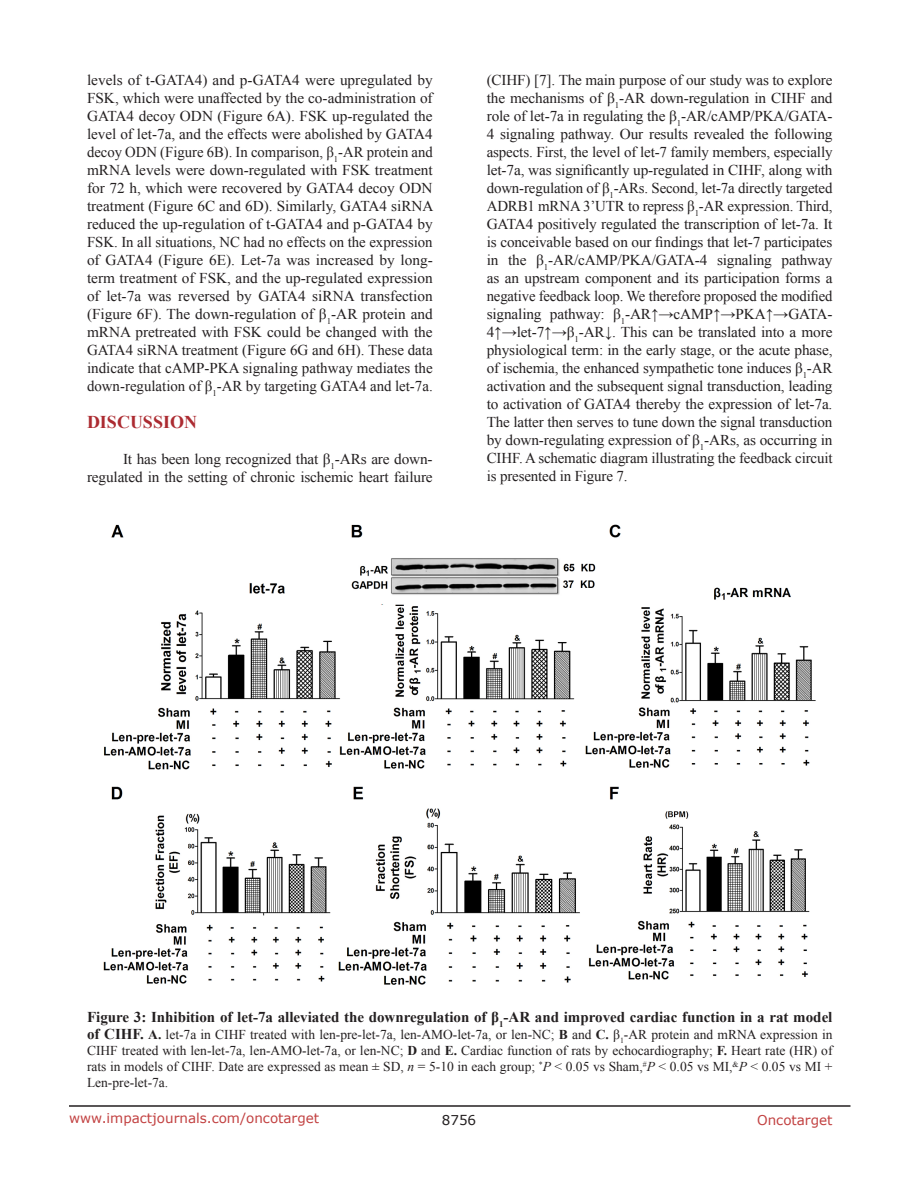
<style>
.page{position:relative;width:918px;height:1188px;background:#fff}
.page>*{position:absolute;margin:0;border:0;box-sizing:border-box;transform-origin:0 0}
.Heading{font:700 18px "Times New Roman";color:#ac2b31}
.BodyText{font:15px/18px "Times New Roman";letter-spacing:-.01em;color:#231f20;text-align:justify}
.figuretext{font:700 15px "Times New Roman";color:#231f20}
.figuretext-2{font:13.5px/16.2px "Times New Roman";color:#231f20;text-align:justify}
.t1{font:13.5px "Verdana";color:#c24141}
.t2{font:13.5px "Verdana";color:#231f20}
.s1{font-weight:700;font-size:15px}
.s2{font-weight:700}
.s3{font-style:italic}
</style>
<div class="page">
<hr style="left:69px;top:1105px;width:781px;height:2px;background:#231f20">
<img style="left:103px;top:524px;width:713px;height:461px">
<p class="BodyText" style="left:87px;top:71px;width:348px">levels of t-GATA4) and p-GATA4 were upregulated by FSK, which were unaffected by the co-administration of GATA4 decoy ODN (Figure 6A). FSK up-regulated the level of let-7a, and the effects were abolished by GATA4 decoy ODN (Figure 6B). In comparison, β<sub>1</sub>-AR protein and mRNA levels were down-regulated with FSK treatment for 72 h, which were recovered by GATA4 decoy ODN treatment (Figure 6C and 6D). Similarly, GATA4 siRNA reduced the up-regulation of t-GATA4 and p-GATA4 by FSK. In all situations, NC had no effects on the expression of GATA4 (Figure 6E). Let-7a was increased by long&shy;term treatment of FSK, and the up-regulated expression of let-7a was reversed by GATA4 siRNA transfection (Figure 6F). The down-regulation of β<sub>1</sub>-AR protein and mRNA pretreated with FSK could be changed with the GATA4 siRNA treatment (Figure 6G and 6H). These data indicate that cAMP-PKA signaling pathway mediates the down-regulation of β<sub>1</sub>-AR by targeting GATA4 and let-7a.</p>
<p class="Heading" style="left:87px;top:410px;width:112px">DISCUSSION</p>
<p class="BodyText" style="left:87px;top:450px;width:347px;text-align:right">It has been long recognized that β<sub>1</sub>-ARs are down&shy;regulated in the setting of chronic ischemic heart failure</p>
<p class="BodyText" style="left:487px;top:71px;width:347px">(CIHF) [7]. The main purpose of our study was to explore the mechanisms of β<sub>1</sub>-AR down-regulation in CIHF and role of let-7a in regulating the β<sub>1</sub>-AR/cAMP/PKA/GATA-4 signaling pathway. Our results revealed the following aspects. First, the level of let-7 family members, especially let-7a, was significantly up-regulated in CIHF, along with down-regulation of β<sub>1</sub>-ARs. Second, let-7a directly targeted ADRB1 mRNA 3’UTR to repress β<sub>1</sub>-AR expression. Third, GATA4 positively regulated the transcription of let-7a. It is conceivable based on our findings that let-7 participates in the β<sub>1</sub>-AR/cAMP/PKA/GATA-4 signaling pathway as an upstream component and its participation forms a negative feedback loop. We therefore proposed the modified signaling pathway: β<sub>1</sub>-AR↑→cAMP↑→PKA↑→GATA-4↑→let-7↑→β<sub>1</sub>-AR↓. This can be translated into a more physiological term: in the early stage, or the acute phase, of ischemia, the enhanced sympathetic tone induces β<sub>1</sub>-AR activation and the subsequent signal transduction, leading to activation of GATA4 thereby the expression of let-7a.<br>The latter then serves to tune down the signal transduction by down-regulating expression of β<sub>1</sub>-ARs, as occurring in CIHF. A schematic diagram illustrating the feedback circuit is presented in Figure 7.</p>
<p class="figuretext" style="left:87px;top:1007px;width:747px">Figure 3: Inhibition of let-7a alleviated the downregulation of β<sub>1</sub>-AR and improved cardiac function in a rat model</p>
<p class="figuretext-2" style="left:87px;top:1026px;width:747px"><span class="s1">of CIHF.</span> <span class="s2">A.</span> let-7a in CIHF treated with len-pre-let-7a, len-AMO-let-7a, or len-NC; <span class="s2">B</span> and <span class="s2">C.</span> β<sub>1</sub>-AR protein and mRNA expression in CIHF treated with len-let-7a, len-AMO-let-7a, or len-NC; <span class="s2">D</span> and <span class="s2">E.</span> Cardiac function of rats by echocardiography; <span class="s2">F.</span> Heart rate (HR) of rats in models of CIHF. Date are expressed as mean ± SD, <span class="s3">n</span> = 5-10 in each group; <sup>*</sup><span class="s3">P</span> &lt; 0.05 vs Sham,<sup>#</sup><span class="s3">P</span> &lt; 0.05 vs MI,<sup>&amp;</sup><span class="s3">P</span> &lt; 0.05 vs MI + Len-pre-let-7a.</p>
<p class="t1" style="left:69px;top:1109px;width:252px">www.impactjournals.com/oncotarget</p>
<p class="t2" style="left:442px;top:1111px;width:36px">8756</p>
<p class="t1" style="left:757px;top:1111px;width:77px">Oncotarget</p>
</div>
